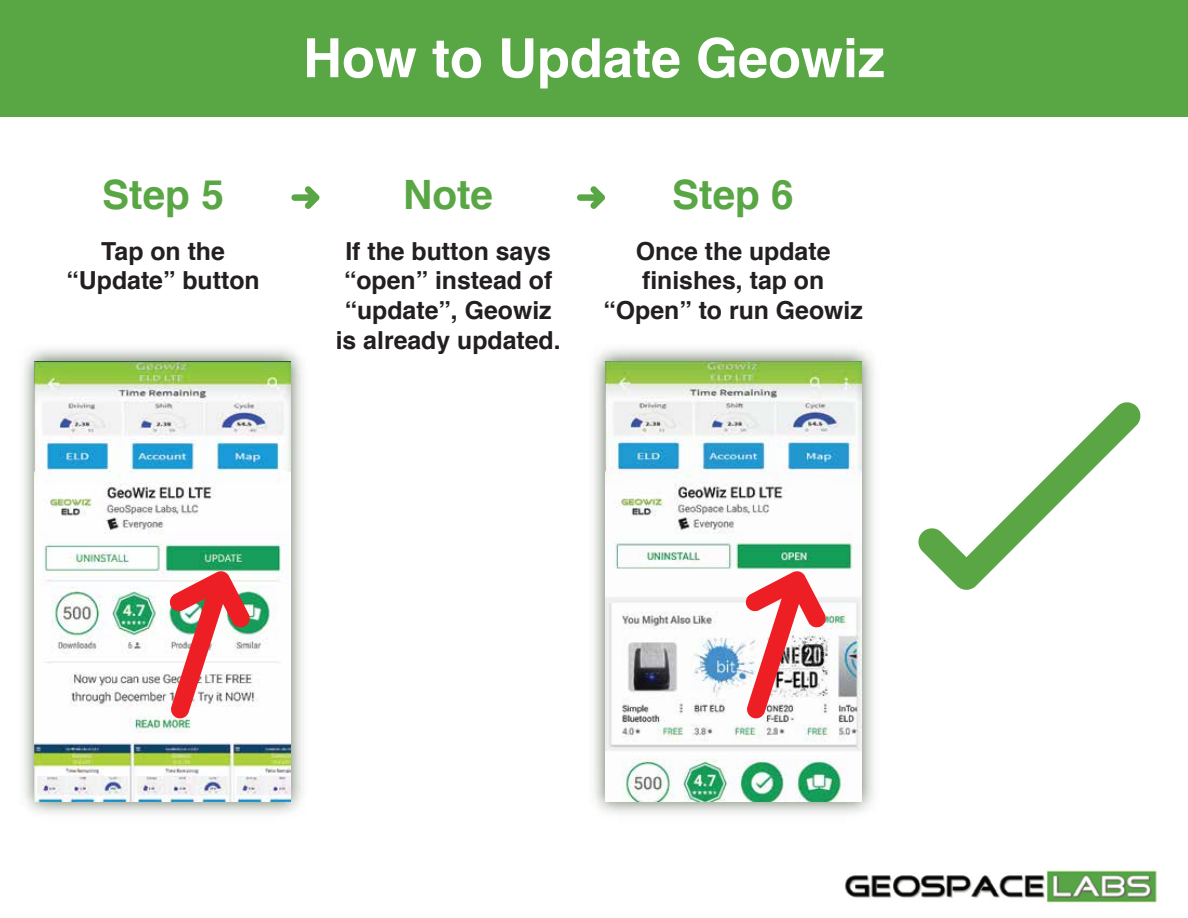
<style>
.page{position:relative;width:1188px;height:918px;background:#fff}
.page>*{position:absolute;margin:0;border:0;box-sizing:border-box;transform-origin:0 0}
.t1{font:700 54px "Helvetica";color:#fff}
.t2{font:700 40.5px "Helvetica";color:#59a645}
.t3{font:700 24.9px/29.8px "Helvetica";color:#231f20;text-align:center}
</style>
<div class="page">
<svg style="left:918px;top:402px;width:223px;height:188px"></svg>
<svg style="left:291px;top:186px;width:29px;height:23px"></svg>
<svg style="left:577px;top:186px;width:28px;height:23px"></svg>
<img style="left:24px;top:349px;width:279px;height:465px">
<img style="left:35px;top:361px;width:256px;height:441px">
<div style="left:0;top:0;width:1188px;height:116px;background:#59a645"></div>
<img style="left:844px;top:870px;width:313px;height:33px">
<img style="left:594px;top:349px;width:280px;height:465px">
<img style="left:605px;top:361px;width:256px;height:441px">
<svg style="left:745px;top:571px;width:81px;height:148px"></svg>
<svg style="left:169px;top:571px;width:81px;height:148px"></svg>
<h1 class="t1" style="left:303px;top:36px;width:584px">How to Update Geowiz</h1>
<h2 class="t2" style="left:102px;top:178px;width:123px">Step 5</h2>
<h2 class="t2" style="left:403px;top:178px;width:91px">Note</h2>
<p class="t3" style="left:67px;top:238px;width:195px">Tap on the “Update” button</p>
<p class="t3" style="left:336px;top:238px;width:227px">If the button says “open” instead of “update”, Geowiz is already updated.</p>
<h2 class="t2" style="left:672px;top:178px;width:123px">Step 6</h2>
<p class="t3" style="left:603px;top:238px;width:261px">Once the update finishes, tap on “Open” to run Geowiz</p>
</div>
